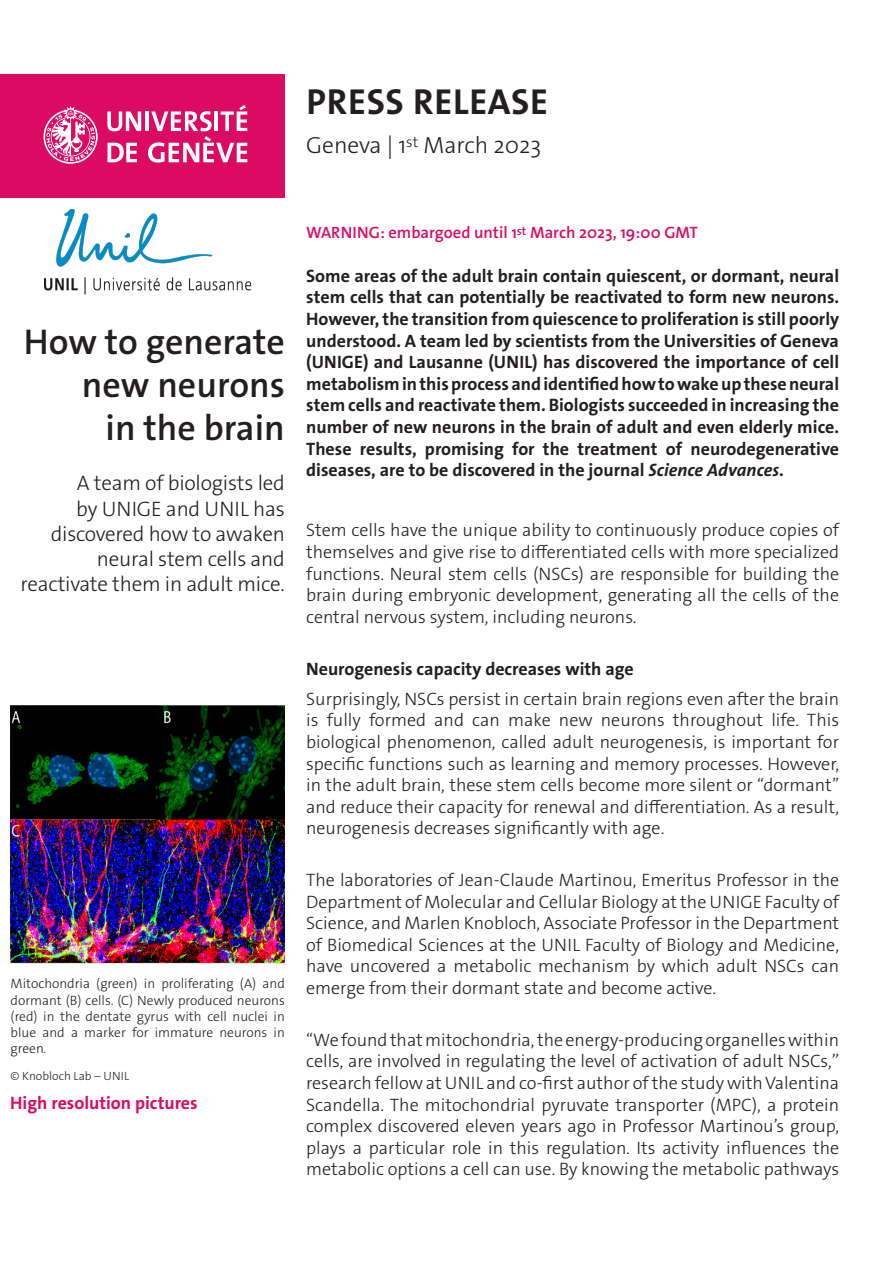
<style>
.page{position:relative;width:893px;height:1263px;background:#fff}
.page>*{position:absolute;margin:0;border:0;box-sizing:border-box;transform-origin:0 0}
._4__texte_courant{font:700 36.3px "The Sans Os F";letter-spacing:.02em;color:#231f20}
._1__grand_titre{font:600 36px/43.2px "The Sans Os F";color:#231f20;text-align:right}
._4__texte_courant-2{font:300 23.4px "The Sans Os F";color:#231f20}
._1__grand_titre-2{font:300 21px/25.2px "The Sans Os F";letter-spacing:-.01em;color:#231f20;text-align:right}
._4__texte_courant-3{font:300 18px/21.6px "The Sans Os F";color:#231f20;text-align:justify}
._4__texte_courant-4{font:700 18px/21.6px "The Sans Os F";color:#231f20;text-align:justify}
.t1{font:700 18px "The Sans Os F";color:#db0a62}
.embargo{font:600 16.5px "The Sans Os F";color:#db0a62}
.t2{font:300 13.5px/16.2px "The Sans Os F";color:#231f20;text-align:justify}
.t3{font:300 12px "The Sans Os F";color:#231f20}
.s1{font-style:italic}
</style>
<div class="page">
<div style="left:0;top:74px;width:285px;height:124px;background:#db0a62"></div>
<svg style="left:44px;top:106px;width:54px;height:58px"></svg>
<svg style="left:107px;top:111px;width:34px;height:20px"></svg>
<hr style="left:145px;top:111px;width:4px;height:20px;background:#fff">
<svg style="left:107px;top:143px;width:30px;height:19px"></svg>
<svg style="left:148px;top:105px;width:99px;height:58px"></svg>
<img style="left:45px;top:209px;width:207px;height:86px">
<img style="left:11px;top:706px;width:274px;height:257px">
<p class="_4__texte_courant" style="left:306px;top:78px;width:243px">PRESS RELEASE</p>
<p class="_4__texte_courant-2" style="left:306px;top:130px;width:237px">Geneva | 1<sup>st</sup> March 2023</p>
<p class="_1__grand_titre" style="left:24px;top:320px;width:263px">How to generate new neurons<br>in the brain</p>
<p class="_1__grand_titre-2" style="left:21px;top:471px;width:266px">A team of biologists led<br>by UNIGE and UNIL has discovered how to awaken neural stem cells and reactivate them in adult mice.</p>
<p class="t2" style="left:11px;top:976px;width:276px">Mitochondria (green) in proliferating (A) and dormant (B) cells. (C) Newly produced neurons (red) in the dentate gyrus with cell nuclei in blue and a marker for immature neurons in green.</p>
<p class="t3" style="left:11px;top:1068px;width:120px">© Knobloch Lab – UNIL</p>
<p class="t1" style="left:10px;top:1092px;width:189px">High resolution pictures</p>
<p class="embargo" style="left:306px;top:222px;width:393px">WARNING: embargoed until 1<sup>st</sup> March 2023, 19:00 GMT</p>
<p class="_4__texte_courant-4" style="left:306px;top:265px;width:534px">Some areas of the adult brain contain quiescent, or dormant, neural stem cells that can potentially be reactivated to form new neurons.<br>However, the transition from quiescence to proliferation is still poorly understood. A team led by scientists from the Universities of Geneva (UNIGE) and Lausanne (UNIL) has discovered the importance of cell metabolism in this process and identified how to wake up these neural stem cells and reactivate them. Biologists succeeded in increasing the number of new neurons in the brain of adult and even elderly mice.<br>These results, promising for the treatment of neurodegenerative diseases, are to be discovered in the journal <span class="s1">Science Advances</span>.</p>
<p class="_4__texte_courant-3" style="left:306px;top:520px;width:534px">Stem cells have the unique ability to continuously produce copies of themselves and give rise to differentiated cells with more specialized functions. Neural stem cells (NSCs) are responsible for building the brain during embryonic development, generating all the cells of the central nervous system, including neurons.</p>
<p class="_4__texte_courant-4" style="left:306px;top:658px;width:329px">Neurogenesis capacity decreases with age</p>
<p class="_4__texte_courant-3" style="left:306px;top:688px;width:534px">Surprisingly, NSCs persist in certain brain regions even after the brain is fully formed and can make new neurons throughout life. This biological phenomenon, called adult neurogenesis, is important for specific functions such as learning and memory processes. However, in the adult brain, these stem cells become more silent or ‘‘dormant’’ and reduce their capacity for renewal and differentiation. As a result, neurogenesis decreases significantly with age.</p>
<p class="_4__texte_courant-3" style="left:306px;top:869px;width:534px">The laboratories of Jean-Claude Martinou, Emeritus Professor in the Department of Molecular and Cellular Biology at the UNIGE Faculty of Science, and Marlen Knobloch, Associate Professor in the Department of Biomedical Sciences at the UNIL Faculty of Biology and Medicine, have uncovered a metabolic mechanism by which adult NSCs can emerge from their dormant state and become active.</p>
<p class="_4__texte_courant-3" style="left:306px;top:1029px;width:534px">‘‘We found that mitochondria, the energy-producing organelles within cells, are involved in regulating the level of activation of adult NSCs,’’ research fellow at UNIL and co-first author of the study with Valentina Scandella. The mitochondrial pyruvate transporter (MPC), a protein complex discovered eleven years ago in Professor Martinou’s group, plays a particular role in this regulation. Its activity influences the metabolic options a cell can use. By knowing the metabolic pathways</p>
</div>
